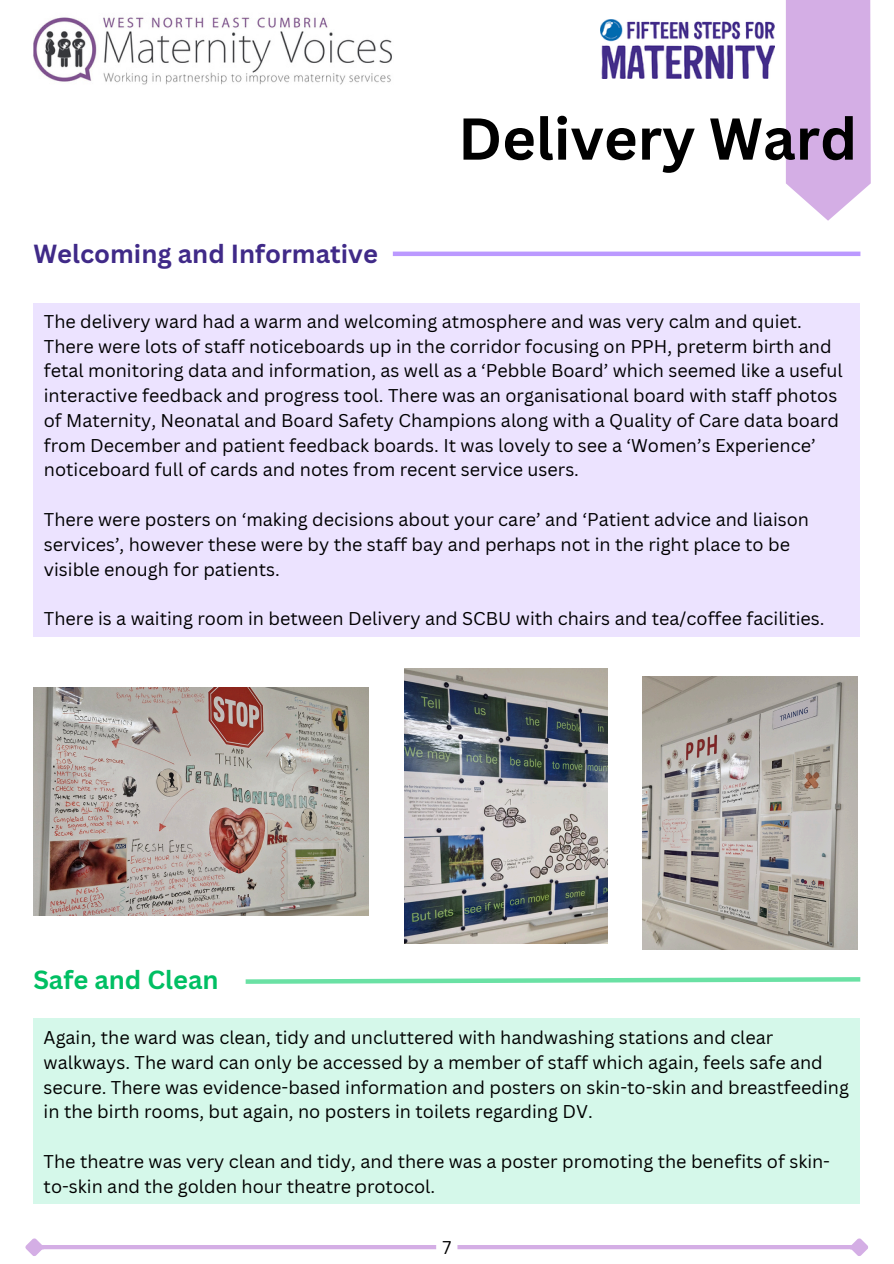
<style>
.page{position:relative;width:894px;height:1264px;background:#fff}
.page>*{position:absolute;margin:0;border:0;box-sizing:border-box;transform-origin:0 0}
.t1{font:700 57.6px "Canva Sans";color:#000}
.t2{font:700 25.5px "Canva Sans";color:#402a88}
.t3{font:700 25.5px "Canva Sans";color:#00bf63}
.t4{font:18px/24.8px "Canva Sans";color:#000}
</style>
<div class="page">
<div style="left:40px;top:1244px;width:813px;height:5px;background:#d4aee5"></div>
<svg style="left:25px;top:1238px;width:22px;height:18px"></svg>
<svg style="left:845px;top:1238px;width:23px;height:18px"></svg>
<svg style="left:785px;top:0;width:85px;height:221px;background:#d8b5e7"></svg>
<img style="left:600px;top:19px;width:173px;height:60px">
<img style="left:33px;top:17px;width:359px;height:68px">
<div style="left:34px;top:303px;width:826px;height:333px;background:#ece3ff"></div>
<div style="left:393px;top:251px;width:467px;height:5px;background:#b9f"></div>
<div style="left:33px;top:1017px;width:826px;height:186px;background:#d5f8ea"></div>
<svg style="left:245px;top:977px;width:616px;height:7px"></svg>
<img style="left:33px;top:687px;width:336px;height:228px">
<img style="left:404px;top:669px;width:203px;height:274px">
<img style="left:642px;top:676px;width:215px;height:273px">
<p class="t2" style="left:33px;top:236px;width:346px">Welcoming and Informative</p>
<h2 class="t1" style="left:458px;top:98px;width:400px">Delivery Ward</h2>
<p class="t4" style="left:44px;top:308px;width:759px">The delivery ward had a warm and welcoming atmosphere and was very calm and quiet.</p>
<p class="t4" style="left:44px;top:333px;width:800px">There were lots of staff noticeboards up in the corridor focusing on PPH, preterm birth and fetal monitoring data and information, as well as a ‘Pebble Board’ which seemed like a useful interactive feedback and progress tool. There was an organisational board with staff photos of Maternity, Neonatal and Board Safety Champions along with a Quality of Care data board from December and patient feedback boards. It was lovely to see a ‘Women’s Experience’ noticeboard full of cards and notes from recent service users.</p>
<p class="t4" style="left:44px;top:506px;width:766px">There were posters on ‘making decisions about your care’ and ‘Patient advice and liaison services’, however these were by the staff bay and perhaps not in the right place to be visible enough for patients.</p>
<h1 class="t4" style="left:44px;top:605px;width:782px">There is a waiting room in between Delivery and SCBU with chairs and tea/coffee facilities.</h1>
<p class="t3" style="left:33px;top:961px;width:187px">Safe and Clean</p>
<p class="t4" style="left:44px;top:1024px;width:806px">Again, the ward was clean, tidy and uncluttered with handwashing stations and clear walkways. The ward can only be accessed by a member of staff which again, feels safe and secure. There was evidence-based information and posters on skin-to-skin and breastfeeding in the birth rooms, but again, no posters in toilets regarding DV.</p>
<p class="t4" style="left:44px;top:1148px;width:787px">The theatre was very clean and tidy, and there was a poster promoting the benefits of skin&shy;to-skin and the golden hour theatre protocol.</p>
<p class="t4" style="left:442px;top:1234px;width:10px">7</p>
</div>
